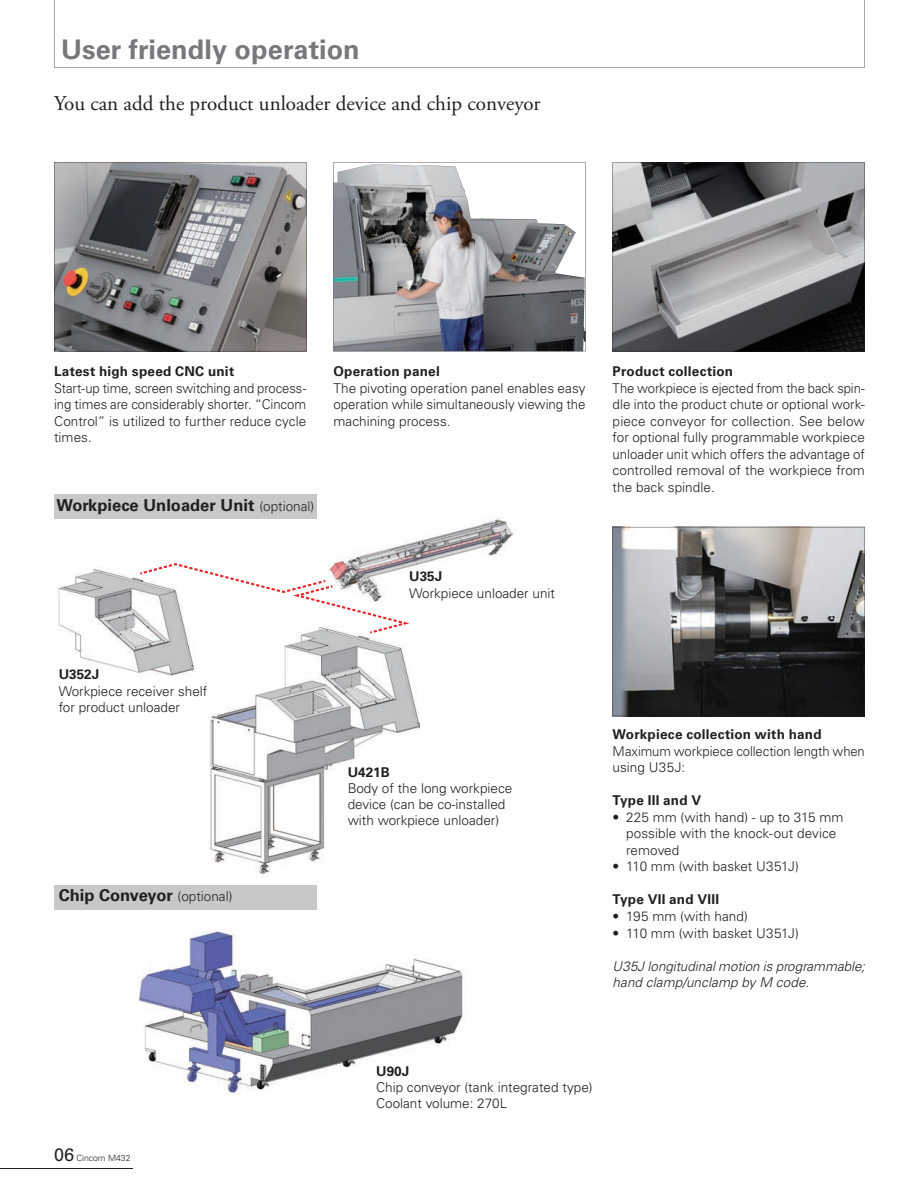
<style>
.page{position:relative;width:919px;height:1189px;background:#fff}
.page>*{position:absolute;margin:0;border:0;box-sizing:border-box;transform-origin:0 0}
.t1{font:700 27px "Univers LT Std";letter-spacing:.005em;color:#76787b}
.t2{font:21px "Adobe Garamond Pro";color:#231f20}
.t3{font:700 16.5px "Univers LT Std";color:#231f20}
.t4{font:300 13.5px/16.5px "Univers LT Std";color:#231f20}
.t5{font:300 13.5px/16.5px "Univers LT Std";color:#231f20;text-align:justify;scale:.96 1}
.t6{font:700 13.5px "Univers LT Std";letter-spacing:.015em;color:#231f20}
.t7{font:italic 300 13.5px/16.5px "Univers LT Std";letter-spacing:.005em;color:#231f20}
.t8{font:300 8.7px "Univers LT Std";color:#231f20}
.s1{font-weight:300;font-size:13.5px}
.s2{font-weight:400;font-size:18px}
</style>
<div class="page">
<div style="left:54px;top:494px;width:262px;height:24px;background:#c7c8ca"></div>
<svg style="left:54px;top:162px;width:252px;height:189px;background:#7e7d7e"></svg>
<svg style="left:333px;top:162px;width:252px;height:189px"></svg>
<svg style="left:612px;top:162px;width:252px;height:189px;background:#7d7d80"></svg>
<svg style="left:612px;top:527px;width:252px;height:189px;background:#707172"></svg>
<img style="left:58px;top:567px;width:137px;height:108px">
<img style="left:336px;top:516px;width:176px;height:51px">
<img style="left:210px;top:633px;width:209px;height:240px">
<img style="left:137px;top:931px;width:326px;height:163px">
<svg style="left:140px;top:563px;width:269px;height:70px"></svg>
<div style="left:54px;top:885px;width:262px;height:24px;background:#c7c8ca"></div>
<svg style="left:54px;top:0;width:810px;height:68px"></svg>
<hr style="left:0;top:1168px;width:133px;height:1px;background:#231f20">
<h1 class="t1" style="left:61px;top:34px;width:300px">User friendly operation</h1>
<h2 class="t2" style="left:54px;top:91px;width:488px">You can add the product unloader device and chip conveyor</h2>
<p class="t6" style="left:54px;top:363px;width:181px">Latest high speed CNC unit</p>
<p class="t5" style="left:54px;top:379px;width:264px">Start-up time, screen switching and process&shy;ing times are considerably shorter. “Cincom Control” is utilized to further reduce cycle times.</p>
<p class="t6" style="left:333px;top:363px;width:108px">Operation panel</p>
<p class="t4" style="left:333px;top:379px;width:253px;text-align:justify">The pivoting operation panel enables easy operation while simultaneously viewing the machining process.</p>
<p class="t3" style="left:57px;top:495px;width:259px">Workpiece Unloader Unit <span class="s1">(optional)</span></p>
<p class="t6" style="left:409px;top:568px;width:35px">U35J</p>
<p class="t4" style="left:409px;top:584px;width:147px">Workpiece unloader unit</p>
<p class="t6" style="left:612px;top:363px;width:122px">Product collection</p>
<p class="t5" style="left:612px;top:379px;width:264px">The workpiece is ejected from the back spin&shy;dle into the product chute or optional work&shy;piece conveyor for collection. See below for optional fully programmable workpiece unloader unit which offers the advantage of controlled removal of the workpiece from the back spindle.</p>
<p class="t6" style="left:59px;top:666px;width:42px">U352J</p>
<p class="t4" style="left:59px;top:682px;width:150px">Workpiece receiver shelf for product unloader</p>
<p class="t3" style="left:59px;top:885px;width:175px">Chip Conveyor <span class="s1">(optional)</span></p>
<p class="t6" style="left:347px;top:764px;width:44px">U421B</p>
<p class="t4" style="left:347px;top:779px;width:166px">Body of the long workpiece device (can be co-installed with workpiece unloader)</p>
<p class="t6" style="left:612px;top:726px;width:210px">Workpiece collection with hand</p>
<p class="t4" style="left:612px;top:742px;width:253px">Maximum workpiece collection length when using U35J:</p>
<p class="t6" style="left:612px;top:792px;width:90px">Type III and V</p>
<p class="t4" style="left:626px;top:808px;width:219px;text-indent:-14px">• 225 mm (with hand) - up to 315 mm possible with the knock-out device removed</p>
<p class="t4" style="left:612px;top:858px;width:188px">• 110 mm (with basket U351J)</p>
<p class="t6" style="left:612px;top:891px;width:108px">Type VII and VIII</p>
<p class="t4" style="left:612px;top:907px;width:137px">• 195 mm (with hand)</p>
<p class="t4" style="left:612px;top:924px;width:188px">• 110 mm (with basket U351J)</p>
<p class="t7" style="left:612px;top:957px;width:253px">U35J longitudinal motion is programmable; hand clamp/unclamp by M code.</p>
<p class="t8" style="left:54px;top:1152px;width:78px"><span class="s2">06</span> Cincom M432</p>
<p class="t6" style="left:376px;top:1063px;width:35px">U90J</p>
<p class="t4" style="left:376px;top:1079px;width:218px">Chip conveyor (tank integrated type)<br>Coolant volume: 270L</p>
</div>
